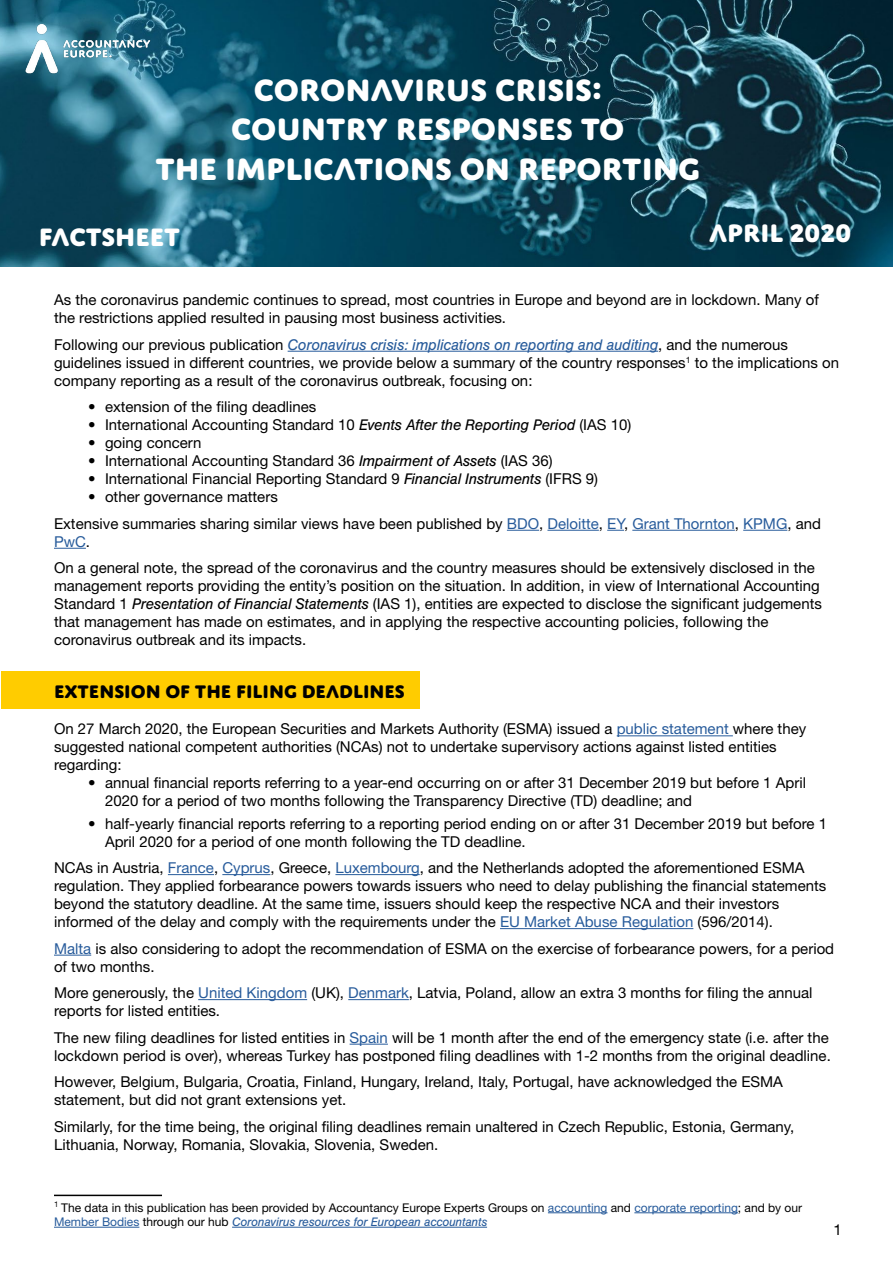
<style>
.page{position:relative;width:893px;height:1263px;background:#fff}
.page>*{position:absolute;margin:0;border:0;box-sizing:border-box;transform-origin:0 0}
.t1{font:33px/39.6px "Domus Accountancy Europe";color:#fff;text-align:center}
.t2{font:27px "Domus Accountancy Europe";color:#fff}
.t3{font:19.5px "Domus Accountancy Europe";color:#000}
.t4{font:15px/18px "Helvetica Neue LT Std";color:#000}
.t5{font:italic 15px "Helvetica BQ";color:#275b9b}
.t6{font:12px "Helvetica Neue LT Std";color:#000}
.t7{font:italic 12px "Helvetica BQ";color:#275b9b}
.s1{font-family:"Helvetica Neue LT Std";font-style:normal;color:#000}
.s2{font-family:"Helvetica BQ";font-style:italic}
.s3{color:#275b9b}
.s4{font-family:"Helvetica Neue LT Std";font-style:normal}
</style>
<div class="page">
<img style="left:0;top:0;width:893px;height:266px">
<hr style="left:288px;top:351px;width:370px;height:1px;background:#275b9b">
<hr style="left:507px;top:530px;width:32px;height:1px;background:#275b9b">
<hr style="left:547px;top:530px;width:52px;height:1px;background:#275b9b">
<svg style="left:607px;top:530px;width:17px;height:1px"></svg>
<hr style="left:632px;top:530px;width:103px;height:1px;background:#275b9b">
<hr style="left:743px;top:530px;width:44px;height:1px;background:#275b9b">
<hr style="left:54px;top:548px;width:32px;height:1px;background:#275b9b">
<hr style="left:54px;top:1194px;width:108px;height:2px;background:#000">
<hr style="left:548px;top:1212px;width:59px;height:1px;background:#275b9b">
<hr style="left:634px;top:1212px;width:104px;height:1px;background:#275b9b">
<hr style="left:54px;top:1227px;width:85px;height:1px;background:#275b9b">
<hr style="left:232px;top:1227px;width:255px;height:1px;background:#275b9b">
<div style="left:1px;top:671px;width:419px;height:38px;background:#fc0"></div>
<hr style="left:617px;top:735px;width:116px;height:1px;background:#275b9b">
<hr style="left:168px;top:874px;width:46px;height:1px;background:#275b9b">
<hr style="left:222px;top:874px;width:48px;height:1px;background:#275b9b">
<hr style="left:335px;top:874px;width:85px;height:1px;background:#275b9b">
<hr style="left:500px;top:928px;width:193px;height:1px;background:#275b9b">
<hr style="left:54px;top:955px;width:37px;height:1px;background:#275b9b">
<hr style="left:198px;top:999px;width:109px;height:1px;background:#275b9b">
<hr style="left:348px;top:999px;width:61px;height:1px;background:#275b9b">
<hr style="left:350px;top:1044px;width:38px;height:1px;background:#275b9b">
<img style="left:20px;top:19px;width:136px;height:59px">
<h1 class="t1" style="left:155px;top:69px;width:546px">CORONAVIRUS CRISIS:<br>COUNTRY RESPONSES TO<br>THE IMPLICATIONS ON REPORTING</h1>
<h2 class="t2" style="left:39px;top:221px;width:143px">FACTSHEET</h2>
<h2 class="t2" style="left:709px;top:217px;width:144px">APRIL 2020</h2>
<p class="t4" style="left:54px;top:291px;width:766px">As the coronavirus pandemic continues to spread, most countries in Europe and beyond are in lockdown. Many of the restrictions applied resulted in pausing most business activities.</p>
<p class="t5" style="left:54px;top:336px;width:735px"><span class="s1">Following our previous publication</span> Coronavirus crisis: implications on reporting and auditing<span class="s1">, and the numerous</span></p>
<p class="t4" style="left:54px;top:353px;width:786px">guidelines issued in different countries, we provide below a summary of the country responses<sup>1</sup> to the implications on company reporting as a result of the coronavirus outbreak, focusing on:</p>
<p class="t4" style="left:88px;top:398px;width:230px">• extension of the filing deadlines</p>
<p class="t4" style="left:88px;top:416px;width:545px">• International Accounting Standard 10 <span class="s2">Events After the Reporting Period</span> (IAS 10)</p>
<p class="t4" style="left:88px;top:434px;width:115px">• going concern</p>
<p class="t4" style="left:88px;top:452px;width:466px">• International Accounting Standard 36 <span class="s2">Impairment of Assets</span> (IAS 36)</p>
<p class="t4" style="left:88px;top:470px;width:512px">• International Financial Reporting Standard 9 <span class="s2">Financial Instruments</span> (IFRS 9)</p>
<p class="t4" style="left:54px;top:483px;width:768px;line-height:26.5px;text-indent:34px">• other governance matters<br>Extensive summaries sharing similar views have been published by <span class="s3">BDO</span>, <span class="s3">Deloitte</span>, <span class="s3">EY</span>, <span class="s3">Grant Thornton</span>, <span class="s3">KPMG</span>, and</p>
<p class="t4" style="left:54px;top:528px;width:762px;line-height:26.5px"><span class="s3">PwC</span>.<br>On a general note, the spread of the coronavirus and the country measures should be extensively disclosed in the</p>
<p class="t4" style="left:54px;top:577px;width:769px">management reports providing the entity’s position on the situation. In addition, in view of International Accounting Standard 1 <span class="s2">Presentation of Financial Statements</span> (IAS 1), entities are expected to disclose the significant judgements that management has made on estimates, and in applying the respective accounting policies, following the coronavirus outbreak and its impacts.</p>
<h3 class="t3" style="left:54px;top:679px;width:352px">EXTENSION OF THE FILING DEADLINES</h3>
<p class="t4" style="left:54px;top:720px;width:754px">On 27 March 2020, the European Securities and Markets Authority (ESMA) issued a <span class="s3">public statement</span> where they suggested national competent authorities (NCAs) not to undertake supervisory actions against listed entities regarding:</p>
<p class="t4" style="left:105px;top:774px;width:702px;text-indent:-17px">• annual financial reports referring to a year-end occurring on or after 31 December 2019 but before 1 April<br>2020 for a period of two months following the Transparency Directive (TD) deadline; and</p>
<p class="t4" style="left:105px;top:814px;width:724px;text-indent:-17px">• half-yearly financial reports referring to a reporting period ending on or after 31 December 2019 but before 1<br>April 2020 for a period of one month following the TD deadline.</p>
<p class="t4" style="left:54px;top:858px;width:774px">NCAs in Austria, <span class="s3">France</span>, <span class="s3">Cyprus</span>, Greece, <span class="s3">Luxembourg</span>, and the Netherlands adopted the aforementioned ESMA regulation. They applied forbearance powers towards issuers who need to delay publishing the financial statements beyond the statutory deadline. At the same time, issuers should keep the respective NCA and their investors informed of the delay and comply with the requirements under the <span class="s3">EU Market Abuse Regulation</span> (596/2014).</p>
<p class="t4" style="left:54px;top:939px;width:782px"><span class="s3">Malta</span> is also considering to adopt the recommendation of ESMA on the exercise of forbearance powers, for a period of two months.</p>
<p class="t4" style="left:54px;top:983px;width:760px">More generously, the <span class="s3">United Kingdom</span> (UK), <span class="s3">Denmark</span>, Latvia, Poland, allow an extra 3 months for filing the annual reports for listed entities.</p>
<p class="t4" style="left:54px;top:1028px;width:778px">The new filing deadlines for listed entities in <span class="s3">Spain</span> will be 1 month after the end of the emergency state (i.e. after the lockdown period is over), whereas Turkey has postponed filing deadlines with 1-2 months from the original deadline.</p>
<p class="t4" style="left:54px;top:1072px;width:730px">However, Belgium, Bulgaria, Croatia, Finland, Hungary, Ireland, Italy, Portugal, have acknowledged the ESMA statement, but did not grant extensions yet.</p>
<p class="t4" style="left:54px;top:1117px;width:742px">Similarly, for the time being, the original filing deadlines remain unaltered in Czech Republic, Estonia, Germany,<br>Lithuania, Norway, Romania, Slovakia, Slovenia, Sweden.</p>
<p class="t6" style="left:54px;top:1200px;width:750px"><sup>1</sup> The data in this publication has been provided by Accountancy Europe Experts Groups on <span class="s3">accounting</span> and <span class="s3">corporate reporting</span>; and by our</p>
<p class="t7" style="left:54px;top:1215px;width:435px"><span class="s4">Member Bodies</span> <span class="s1">through our hub</span> Coronavirus resources for European accountants</p>
<p class="t4" style="left:833px;top:1221px;width:10px">1</p>
</div>
